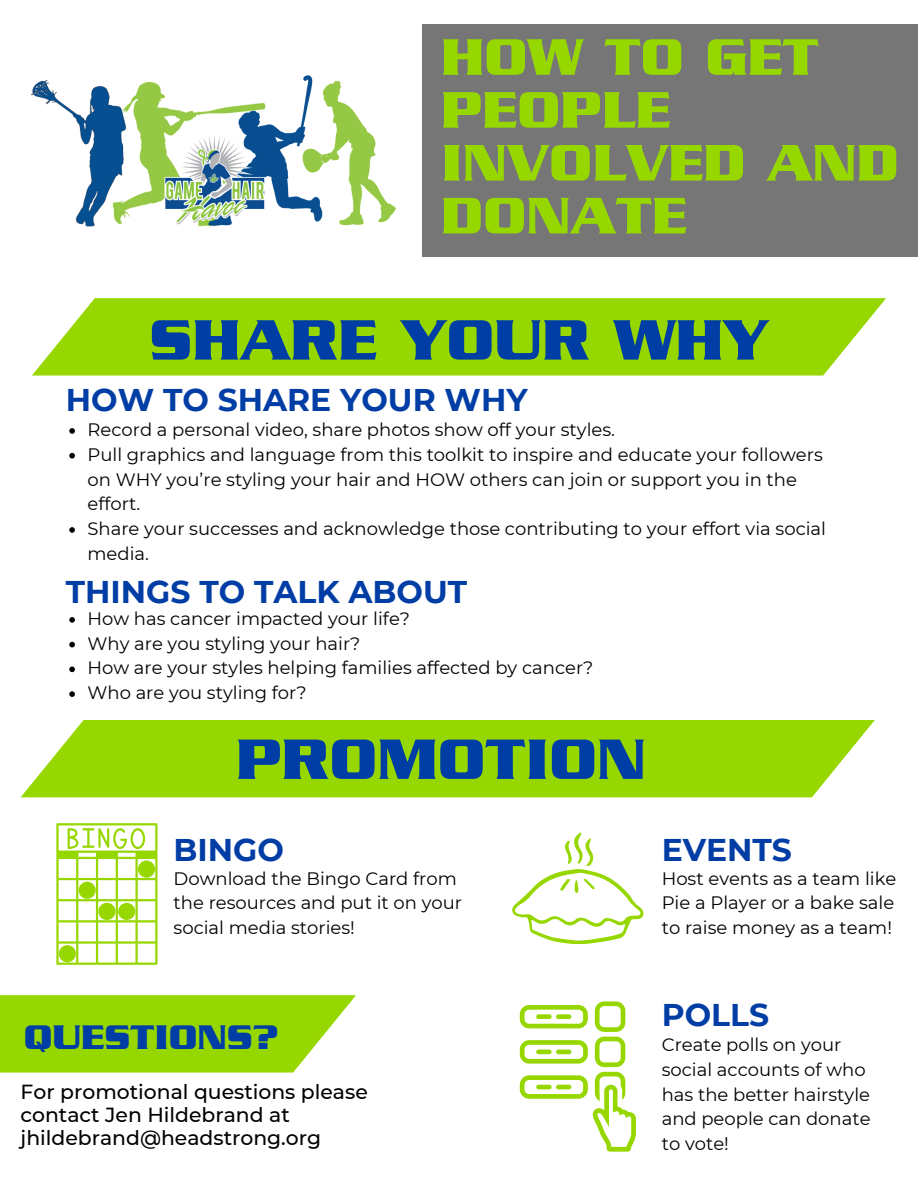
<style>
.page{position:relative;width:918px;height:1188px;background:#fff}
.page>*{position:absolute;margin:0;border:0;box-sizing:border-box;transform-origin:0 0}
.t1{font:700 61.5px "Serpentine";color:#003da5}
.t2{font:700 55.5px/52.8px "Serpentine";color:#97d700}
.t3{font:700 36.9px "Serpentine";color:#003da5}
.t4{font:700 31.35px "Montserrat";color:#003da5}
.t5{font:500 20.4px/23.2px "Montserrat";color:#000}
.t6{font:18px/24.8px "Montserrat";color:#000}
</style>
<div class="page">
<svg style="left:32px;top:298px;width:854px;height:78px;background:#9fda14"></svg>
<div style="left:423px;top:25px;width:495px;height:232px;background:#767676"></div>
<svg style="left:0;top:995px;width:356px;height:78px;background:#a0da17"></svg>
<svg style="left:21px;top:720px;width:854px;height:77px;background:#9ed912"></svg>
<svg style="left:56px;top:823px;width:102px;height:142px"></svg>
<svg style="left:520px;top:1001px;width:116px;height:151px"></svg>
<svg style="left:512px;top:833px;width:131px;height:111px"></svg>
<img style="left:32px;top:75px;width:363px;height:152px">
<svg style="left:69px;top:428px;width:6px;height:6px"></svg>
<svg style="left:69px;top:453px;width:6px;height:6px"></svg>
<svg style="left:69px;top:527px;width:6px;height:6px"></svg>
<svg style="left:69px;top:617px;width:6px;height:6px"></svg>
<svg style="left:69px;top:642px;width:6px;height:5px"></svg>
<svg style="left:69px;top:667px;width:6px;height:5px"></svg>
<svg style="left:69px;top:691px;width:6px;height:6px"></svg>
<p class="t2" style="left:441px;top:30px;width:459px">HOW TO GET<br>PEOPLE<br>INVOLVED AND<br>DONATE</p>
<p class="t1" style="left:149px;top:304px;width:621px">SHARE YOUR WHY</p>
<p class="t4" style="left:66px;top:381px;width:463px">HOW TO SHARE YOUR WHY</p>
<p class="t6" style="left:88px;top:417px;width:529px">Record a personal video, share photos show off your styles.</p>
<p class="t6" style="left:88px;top:442px;width:737px">Pull graphics and language from this toolkit to inspire and educate your followers on WHY you’re styling your hair and HOW others can join or support you in the effort.</p>
<p class="t6" style="left:88px;top:516px;width:740px">Share your successes and acknowledge those contributing to your effort via social media.</p>
<p class="t4" style="left:66px;top:572px;width:403px">THINGS TO TALK ABOUT</p>
<p class="t6" style="left:88px;top:606px;width:324px">How has cancer impacted your life?</p>
<p class="t6" style="left:88px;top:631px;width:274px">Why are you styling your hair?</p>
<p class="t6" style="left:88px;top:656px;width:507px">How are your styles helping families affected by cancer?</p>
<p class="t6" style="left:88px;top:680px;width:221px">Who are you styling for?</p>
<p class="t1" style="left:236px;top:724px;width:411px">PROMOTION</p>
<p class="t4" style="left:174px;top:831px;width:112px">BINGO</p>
<p class="t4" style="left:662px;top:831px;width:132px">EVENTS</p>
<p class="t6" style="left:174px;top:866px;width:290px">Download the Bingo Card from the resources and put it on your social media stories!</p>
<p class="t6" style="left:662px;top:866px;width:236px">Host events as a team like<br>Pie a Player or a bake sale to raise money as a team!</p>
<p class="t3" style="left:24px;top:1015px;width:257px">QUESTIONS?</p>
<p class="t5" style="left:21px;top:1080px;width:349px">For promotional questions please contact Jen Hildebrand at jhildebrand@headstrong.org</p>
<p class="t4" style="left:662px;top:995px;width:109px">POLLS</p>
<p class="t6" style="left:662px;top:1032px;width:210px">Create polls on your social accounts of who has the better hairstyle and people can donate to vote!</p>
</div>
